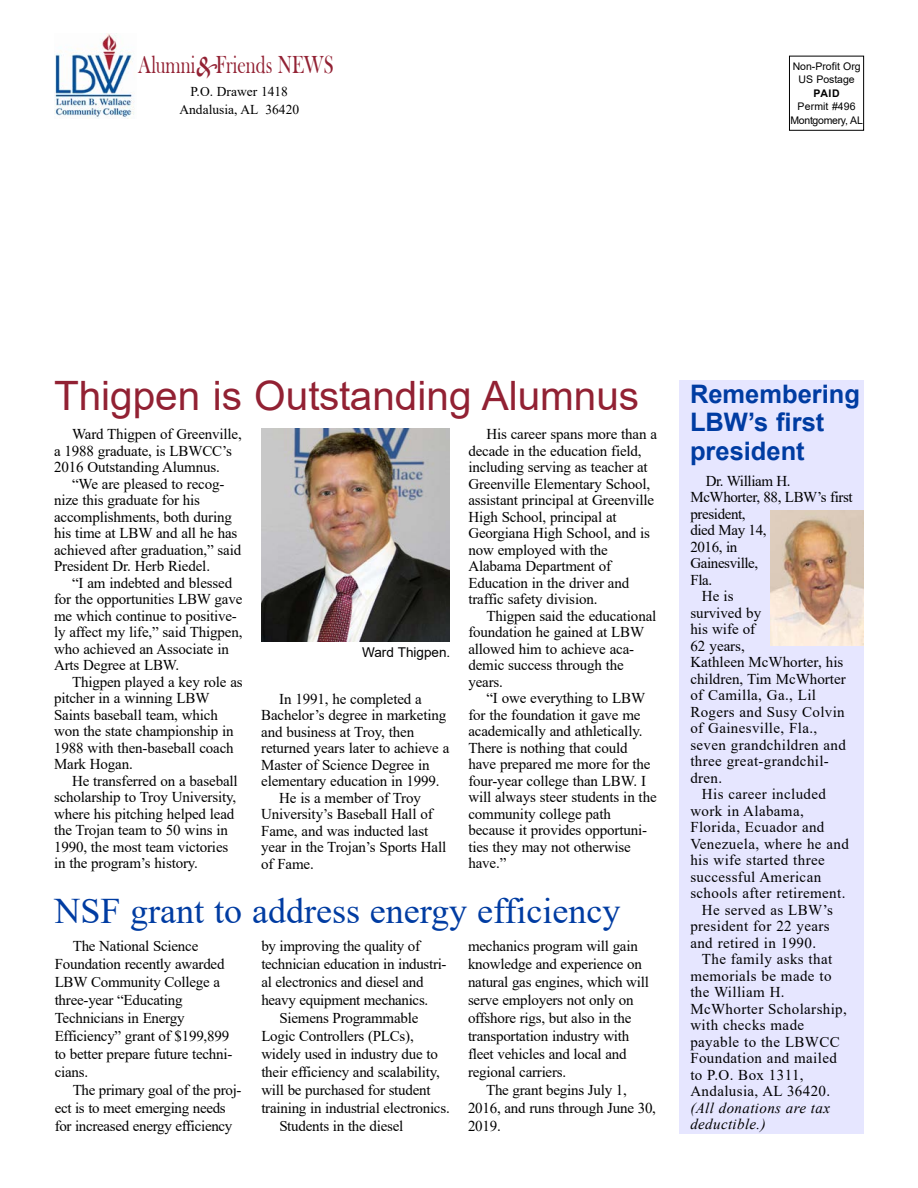
<style>
.page{position:relative;width:918px;height:1188px;background:#fff}
.page>*{position:absolute;margin:0;border:0;box-sizing:border-box;transform-origin:0 0}
.t1{font:40.5px "Arial";color:#922133}
.t2{font:36px "Times New Roman";color:#003ca2}
.t3{font:700 25.5px/28.5px "Arial";color:#003ca2}
.t4{font:25.35px "Bask Old Face";color:#922133;scale:.75 1}
.t5{font:15px/16.5px "Times New Roman";letter-spacing:-.01em;color:#000}
.t6{font:15px "Times New Roman";letter-spacing:.025em;color:#000}
.t7{font:italic 15px/16.5px "Times New Roman";letter-spacing:.025em;color:#000}
.t8{font:13.5px/18px "Times New Roman";color:#000;text-align:center}
.t9{font:13.5px "Arial";color:#000}
.t10{font:10.5px/13.5px "Arial";letter-spacing:-.03em;color:#000;text-align:center}
.t11{font:10.5px/13.5px "Arial";color:#000;text-align:center}
.t12{font:700 10.5px "Arial";color:#000}
</style>
<div class="page">
<img style="left:54px;top:34px;width:80px;height:84px">
<div style="left:789px;top:56px;width:75px;height:75px;border:1px solid #000"></div>
<img style="left:262px;top:429px;width:187px;height:212px">
<div style="left:679px;top:380px;width:184px;height:754px;background:#e6e6ff"></div>
<img style="left:771px;top:511px;width:92px;height:135px">
<h3 class="t4" style="left:138px;top:54px;width:262px">Alumni Friends NEWS</h3>
<p class="t11" style="left:793px;top:59px;width:69px">Non-Profit Org<br>US Postage</p>
<p class="t12" style="left:814px;top:87px;width:28px">PAID</p>
<p class="t10" style="left:790px;top:100px;width:74px">Permit #496<br>Montgomery, AL</p>
<p class="t8" style="left:179px;top:82px;width:121px">P.O. Drawer 1418<br>Andalusia, AL 36420</p>
<h1 class="t1" style="left:54px;top:373px;width:587px">Thigpen is Outstanding Alumnus</h1>
<h3 class="t3" style="left:690px;top:379px;width:172px">Remembering<br>LBW’s first president</h3>
<p class="t5" style="left:706px;top:472px;width:86px">Dr. William H.</p>
<p class="t5" style="left:690px;top:489px;width:164px">McWhorter, 88, LBW’s first</p>
<p class="t5" style="left:690px;top:505px;width:57px">president,</p>
<p class="t5" style="left:690px;top:522px;width:78px">died May 14,</p>
<p class="t5" style="left:690px;top:538px;width:48px">2016, in</p>
<p class="t5" style="left:690px;top:555px;width:69px">Gainesville,</p>
<p class="t5" style="left:690px;top:571px;width:23px">Fla.</p>
<p class="t5" style="left:702px;top:588px;width:33px">He is</p>
<p class="t5" style="left:690px;top:604px;width:72px">survived by</p>
<p class="t5" style="left:690px;top:621px;width:66px">his wife of</p>
<p class="t5" style="left:690px;top:637px;width:56px">62 years,</p>
<p class="t5" style="left:690px;top:654px;width:155px">Kathleen McWhorter, his</p>
<p class="t5" style="left:690px;top:670px;width:157px">children, Tim McWhorter</p>
<p class="t6" style="left:690px;top:687px;width:127px">of Camilla, Ga., Lil</p>
<p class="t6" style="left:690px;top:703px;width:156px">Rogers and Susy Colvin</p>
<p class="t6" style="left:690px;top:720px;width:128px">of Gainesville, Fla.,</p>
<p class="t6" style="left:690px;top:736px;width:157px">seven grandchildren and</p>
<p class="t6" style="left:690px;top:753px;width:140px">three great-grandchil-</p>
<p class="t5" style="left:690px;top:769px;width:33px">dren.</p>
<p class="t6" style="left:702px;top:786px;width:126px">His career included</p>
<p class="t6" style="left:690px;top:802px;width:115px">work in Alabama,</p>
<p class="t6" style="left:690px;top:819px;width:136px">Florida, Ecuador and</p>
<p class="t6" style="left:690px;top:835px;width:160px">Venezuela, where he and</p>
<p class="t6" style="left:690px;top:852px;width:136px">his wife started three</p>
<p class="t6" style="left:690px;top:868px;width:132px">successful American</p>
<p class="t6" style="left:690px;top:885px;width:157px">schools after retirement.</p>
<p class="t6" style="left:702px;top:901px;width:133px">He served as LBW’s</p>
<p class="t6" style="left:690px;top:918px;width:141px">president for 22 years</p>
<p class="t6" style="left:690px;top:934px;width:127px">and retired in 1990.</p>
<p class="t6" style="left:702px;top:951px;width:132px">The family asks that</p>
<p class="t6" style="left:690px;top:967px;width:143px">memorials be made to</p>
<p class="t6" style="left:690px;top:984px;width:96px">the William H.</p>
<p class="t6" style="left:690px;top:1000px;width:158px">McWhorter Scholarship,</p>
<p class="t6" style="left:690px;top:1017px;width:115px">with checks made</p>
<p class="t6" style="left:690px;top:1033px;width:151px">payable to the LBWCC</p>
<p class="t6" style="left:690px;top:1050px;width:148px">Foundation and mailed</p>
<p class="t6" style="left:690px;top:1066px;width:115px">to P.O. Box 1311,</p>
<p class="t6" style="left:690px;top:1083px;width:141px">Andalusia, AL 36420.</p>
<p class="t7" style="left:690px;top:1099px;width:141px">(All donations are tax deductible.)</p>
<p class="t5" style="left:54px;top:426px;width:189px;text-indent:18px">Ward Thigpen of Greenville, a 1988 graduate, is LBWCC’s<br>2016 Outstanding Alumnus.</p>
<p class="t5" style="left:54px;top:476px;width:189px;text-indent:18px">“We are pleased to recog&shy;nize this graduate for his accomplishments, both during his time at LBW and all he has achieved after graduation,” said<br>President Dr. Herb Riedel.</p>
<p class="t5" style="left:54px;top:575px;width:190px;text-indent:18px">“I am indebted and blessed for the opportunities LBW gave me which continue to positive&shy;ly affect my life,” said Thigpen, who achieved an Associate in<br>Arts Degree at LBW.</p>
<p class="t5" style="left:54px;top:674px;width:190px;text-indent:18px">Thigpen played a key role as pitcher in a winning LBW<br>Saints baseball team, which won the state championship in<br>1988 with then-baseball coach<br>Mark Hogan.</p>
<p class="t5" style="left:54px;top:773px;width:185px;text-indent:18px">He transferred on a baseball scholarship to Troy University, where his pitching helped lead the Trojan team to 50 wins in<br>1990, the most team victories in the program’s history.</p>
<p class="t5" style="left:468px;top:426px;width:190px;text-indent:18px">His career spans more than a decade in the education field, including serving as teacher at<br>Greenville Elementary School, assistant principal at Greenville<br>High School, principal at<br>Georgiana High School, and is now employed with the<br>Alabama Department of<br>Education in the driver and traffic safety division.</p>
<p class="t5" style="left:468px;top:608px;width:189px;text-indent:18px">Thigpen said the educational foundation he gained at LBW allowed him to achieve aca&shy;demic success through the years.</p>
<p class="t5" style="left:468px;top:690px;width:190px;text-indent:18px">“I owe everything to LBW for the foundation it gave me academically and athletically.<br>There is nothing that could have prepared me more for the four-year college than LBW. I will always steer students in the community college path because it provides opportuni&shy;ties they may not otherwise have.”</p>
<p class="t9" style="left:362px;top:644px;width:90px">Ward Thigpen.</p>
<p class="t5" style="left:279px;top:690px;width:144px">In 1991, he completed a</p>
<p class="t5" style="left:261px;top:707px;width:187px">Bachelor’s degree in marketing</p>
<p class="t5" style="left:261px;top:723px;width:155px">and business at Troy, then</p>
<p class="t5" style="left:261px;top:740px;width:190px">returned years later to achieve a</p>
<p class="t5" style="left:261px;top:756px;width:170px">Master of Science Degree in</p>
<p class="t5" style="left:261px;top:773px;width:180px">elementary education in 1999.</p>
<p class="t5" style="left:279px;top:789px;width:143px">He is a member of Troy</p>
<p class="t5" style="left:261px;top:806px;width:173px">University’s Baseball Hall of</p>
<p class="t5" style="left:261px;top:822px;width:169px">Fame, and was inducted last</p>
<p class="t5" style="left:261px;top:839px;width:187px">year in the Trojan’s Sports Hall</p>
<p class="t5" style="left:261px;top:855px;width:54px">of Fame.</p>
<h2 class="t2" style="left:54px;top:891px;width:568px">NSF grant to address energy efficiency</h2>
<p class="t5" style="left:261px;top:937px;width:160px">by improving the quality of</p>
<p class="t5" style="left:261px;top:955px;width:187px">technician education in industri-</p>
<p class="t5" style="left:261px;top:973px;width:164px">al electronics and diesel and</p>
<p class="t5" style="left:261px;top:991px;width:168px">heavy equipment mechanics.</p>
<p class="t5" style="left:279px;top:1009px;width:140px">Siemens Programmable</p>
<p class="t5" style="left:261px;top:1027px;width:154px">Logic Controllers (PLCs),</p>
<p class="t5" style="left:261px;top:1045px;width:178px">widely used in industry due to</p>
<p class="t5" style="left:261px;top:1063px;width:180px">their efficiency and scalability,</p>
<p class="t5" style="left:261px;top:1081px;width:171px">will be purchased for student</p>
<p class="t5" style="left:261px;top:1099px;width:190px">training in industrial electronics.</p>
<p class="t5" style="left:279px;top:1117px;width:126px">Students in the diesel</p>
<p class="t5" style="left:468px;top:937px;width:182px;line-height:18px">mechanics program will gain knowledge and experience on natural gas engines, which will serve employers not only on offshore rigs, but also in the transportation industry with fleet vehicles and local and regional carriers.</p>
<p class="t5" style="left:468px;top:1081px;width:190px;line-height:18px;text-indent:18px">The grant begins July 1,<br>2016, and runs through June 30,<br>2019.</p>
<p class="t5" style="left:55px;top:937px;width:179px;line-height:18px;text-indent:18px">The National Science<br>Foundation recently awarded<br>LBW Community College a three-year “Educating<br>Technicians in Energy<br>Efficiency” grant of $199,899 to better prepare future techni&shy;cians.</p>
<p class="t5" style="left:55px;top:1081px;width:188px;line-height:18px;text-indent:18px">The primary goal of the proj&shy;ect is to meet emerging needs for increased energy efficiency</p>
</div>
